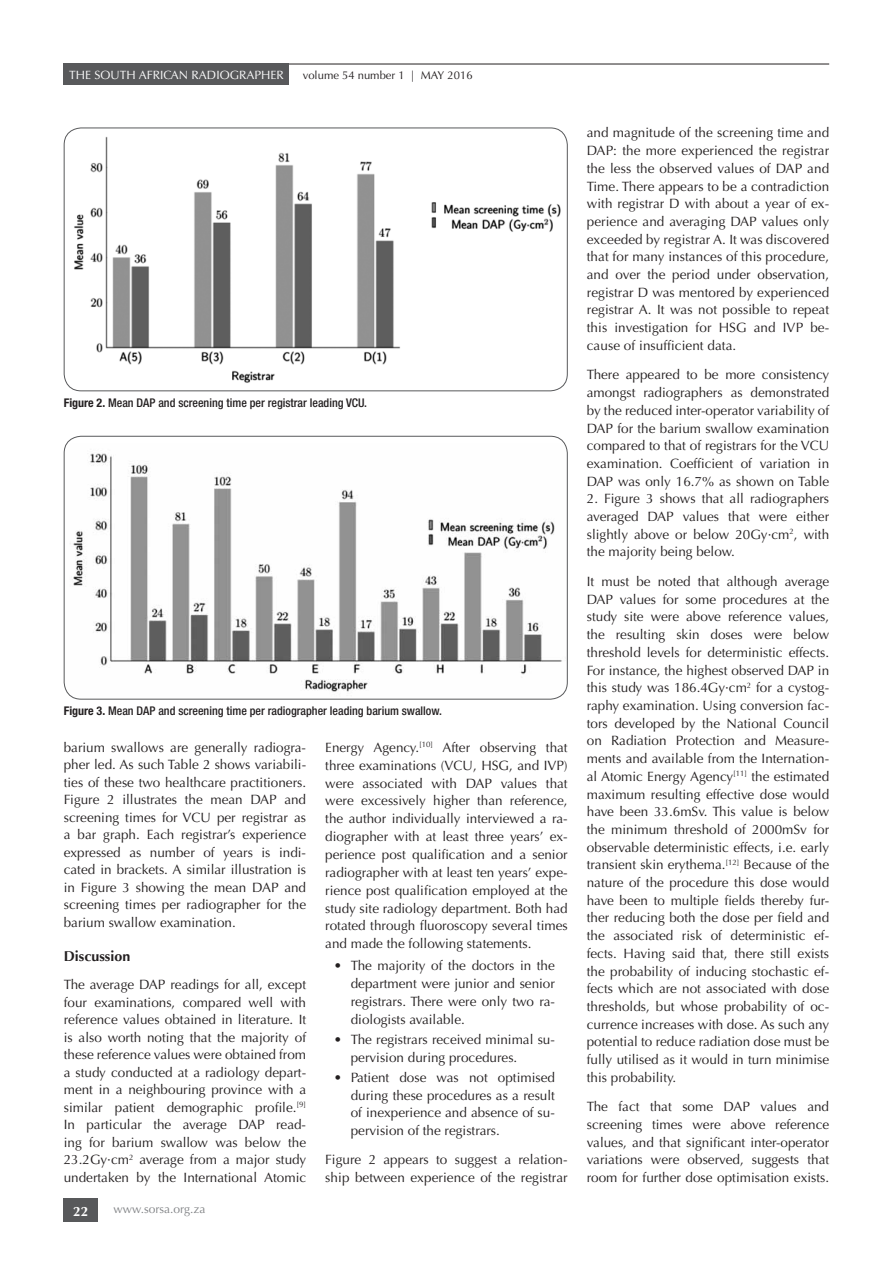
<style>
.page{position:relative;width:893px;height:1263px;background:#fff}
.page>*{position:absolute;margin:0;border:0;box-sizing:border-box;transform-origin:0 0}
.t1{font:700 14.25px "Optima";color:#231f20}
.t2{font:13.5px/17.7px "Optima";color:#231f20;text-align:justify}
.t3{font:700 13.5px "Optima";color:#fff}
.t4{font:500 condensed 12px "Helvetica Neue";color:#231f20}
.t5{font:12px "Optima";color:#fff}
.t6{font:12px "Optima";color:#808285}
.t7{font:11.25px "Optima";color:#231f20}
.s1{font-weight:700}
</style>
<div class="page">
<hr style="left:64px;top:64px;width:765px;height:1px;background:#231f20">
<div style="left:64px;top:64px;width:225px;height:21px;background:#58595b"></div>
<div style="left:64px;top:1198px;width:34px;height:23px;background:#58595b"></div>
<img style="left:64px;top:135px;width:503px;height:255px">
<div style="left:64px;top:128px;width:504px;height:263px;border:1px solid #58595b;border-radius:17px"></div>
<img style="left:64px;top:443px;width:503px;height:256px">
<div style="left:64px;top:436px;width:504px;height:263px;border:1px solid #58595b;border-radius:17px"></div>
<p class="t5" style="left:69px;top:68px;width:216px">THE SOUTH AFRICAN RADIOGRAPHER</p>
<p class="t7" style="left:303px;top:68px;width:171px">volume 54 number 1 | MAY 2016</p>
<p class="t4" style="left:64px;top:396px;width:305px"><span class="s1">Figure 2.</span> Mean DAP and screening time per registrar leading VCU.</p>
<p class="t4" style="left:64px;top:704px;width:380px"><span class="s1">Figure 3.</span> Mean DAP and screening time per radiographer leading barium swallow.</p>
<p class="t2" style="left:64px;top:739px;width:244px">barium swallows are generally radiogra&shy;pher led. As such Table 2 shows variabili&shy;ties of these two healthcare practitioners.<br>Figure 2 illustrates the mean DAP and screening times for VCU per registrar as a bar graph. Each registrar’s experience expressed as number of years is indi&shy;cated in brackets. A similar illustration is in Figure 3 showing the mean DAP and screening times per radiographer for the barium swallow examination.</p>
<p class="t1" style="left:64px;top:948px;width:68px">Discussion</p>
<p class="t2" style="left:64px;top:976px;width:244px">The average DAP readings for all, except four examinations, compared well with reference values obtained in literature. It is also worth noting that the majority of these reference values were obtained from a study conducted at a radiology depart&shy;ment in a neighbouring province with a similar patient demographic profile.<sup>[9] </sup>In particular the average DAP read&shy;ing for barium swallow was below the 23.2Gy·cm<sup>2</sup> average from a major study undertaken by the International Atomic</p>
<p class="t3" style="left:73px;top:1203px;width:17px">22</p>
<p class="t6" style="left:114px;top:1202px;width:93px">www.sorsa.org.za</p>
<p class="t2" style="left:325px;top:739px;width:244px">Energy Agency.<sup>[10]</sup> After observing that three examinations (VCU, HSG, and IVP) were associated with DAP values that were excessively higher than reference, the author individually interviewed a ra&shy;diographer with at least three years’ ex&shy;perience post qualification and a senior radiographer with at least ten years’ expe&shy;rience post qualification employed at the study site radiology department. Both had rotated through fluoroscopy several times and made the following statements.</p>
<p class="t2" style="left:351px;top:957px;width:206px;text-indent:-17px">• The majority of the doctors in the department were junior and senior registrars. There were only two ra&shy;diologists available.</p>
<p class="t2" style="left:351px;top:1030px;width:206px;text-indent:-17px">• The registrars received minimal su&shy;pervision during procedures.</p>
<p class="t2" style="left:351px;top:1068px;width:206px;text-indent:-17px">• Patient dose was not optimised during these procedures as a result of inexperience and absence of su&shy;pervision of the registrars.</p>
<p class="t2" style="left:325px;top:1150px;width:244px">Figure 2 appears to suggest a relation&shy;ship between experience of the registrar</p>
<p class="t2" style="left:587px;top:124px;width:244px">and magnitude of the screening time and DAP: the more experienced the registrar the less the observed values of DAP and Time. There appears to be a contradiction with registrar D with about a year of ex&shy;perience and averaging DAP values only exceeded by registrar A. It was discovered that for many instances of this procedure, and over the period under observation, registrar D was mentored by experienced registrar A. It was not possible to repeat this investigation for HSG and IVP be&shy;cause of insufficient data.</p>
<p class="t2" style="left:587px;top:366px;width:244px">There appeared to be more consistency amongst radiographers as demonstrated by the reduced inter-operator variability of DAP for the barium swallow examination compared to that of registrars for the VCU examination. Coefficient of variation in DAP was only 16.7% as shown on Table</p>
<p class="t2" style="left:587px;top:490px;width:244px">2. Figure 3 shows that all radiographers averaged DAP values that were either slightly above or below 20Gy·cm<sup>2</sup>, with the majority being below.</p>
<p class="t2" style="left:587px;top:573px;width:244px">It must be noted that although average DAP values for some procedures at the study site were above reference values, the resulting skin doses were below threshold levels for deterministic effects.<br>For instance, the highest observed DAP in this study was 186.4Gy·cm<sup>2</sup> for a cystog&shy;raphy examination. Using conversion fac&shy;tors developed by the National Council on Radiation Protection and Measure&shy;ments and available from the Internation&shy;al Atomic Energy Agency<sup>[11]</sup> the estimated maximum resulting effective dose would have been 33.6mSv. This value is below the minimum threshold of 2000mSv for observable deterministic effects, i.e. early transient skin erythema.<sup>[12]</sup> Because of the nature of the procedure this dose would have been to multiple fields thereby fur&shy;ther reducing both the dose per field and the associated risk of deterministic ef&shy;fects. Having said that, there still exists the probability of inducing stochastic ef&shy;fects which are not associated with dose thresholds, but whose probability of oc&shy;currence increases with dose. As such any potential to reduce radiation dose must be fully utilised as it would in turn minimise this probability.</p>
<p class="t2" style="left:587px;top:1098px;width:244px">The fact that some DAP values and screening times were above reference values, and that significant inter-operator variations were observed, suggests that room for further dose optimisation exists.</p>
</div>
